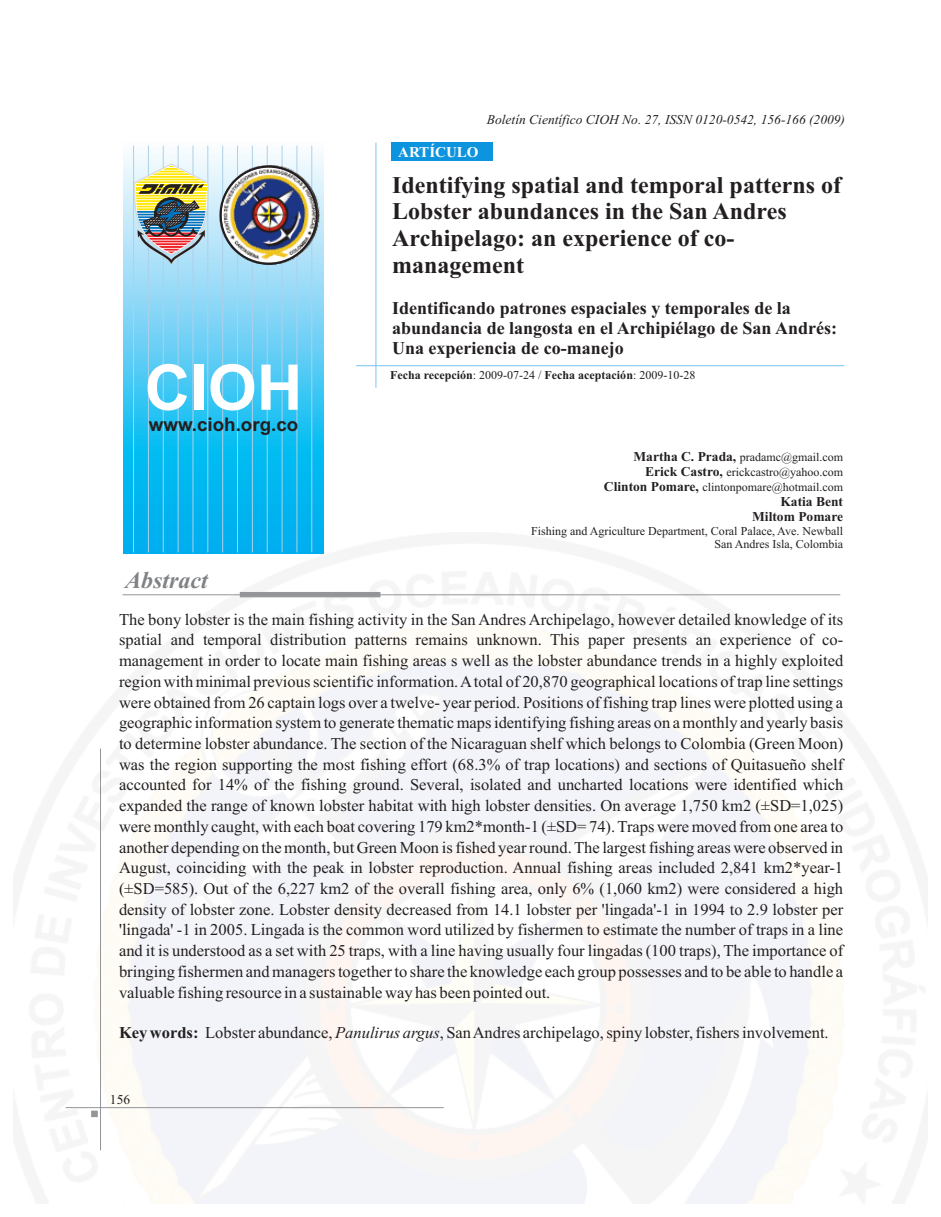
<style>
.page{position:relative;width:941px;height:1217px;background:#fff}
.page>*{position:absolute;margin:0;border:0;box-sizing:border-box;transform-origin:0 0}
.t1{font:700 63px "Arial";color:#fff}
.t2{font:700 24px/26.5px "Times New Roman";color:#231f20}
.t3{font:italic 700 24px "Times New Roman";color:#808285}
.t4{font:700 18.75px "Arial";color:#231f20}
.t5{font:700 18px/20px "Times New Roman";color:#231f20}
.t6{font:16.5px/20.7px "Times New Roman";color:#231f20;text-align:justify}
.t7{font:700 15px "Times New Roman";color:#fff}
.t8{font:italic 13.5px "Times New Roman";color:#231f20}
.t9{font:700 13.5px/15px "Times New Roman";color:#231f20;text-align:right}
.t10{font:13.5px "Times New Roman";color:#231f20}
.t11{font:12px/15px "Times New Roman";color:#231f20;text-align:right}
.t12{font:700 12px "Times New Roman";color:#231f20}
.s1{font-weight:400}
.s2{font-weight:700;font-size:13.5px}
.s3{font-weight:700}
.s4{font-style:italic}
</style>
<div class="page">
<hr style="left:356px;top:365px;width:488px;height:1px;background:#78c4f0">
<hr style="left:375px;top:143px;width:1px;height:244px;background:#78c4f0">
<div style="left:391px;top:142px;width:102px;height:19px;background:#0d94de"></div>
<hr style="left:122px;top:594px;width:718px;height:1px;background:#939598">
<svg style="left:240px;top:592px;width:140px;height:5px"></svg>
<hr style="left:100px;top:748px;width:1px;height:402px;background:#939598">
<hr style="left:66px;top:1107px;width:378px;height:1px;background:#939598">
<svg style="left:91px;top:1110px;width:6px;height:7px"></svg>
<svg style="left:123px;top:145px;width:201px;height:408px;background:#4bc8f3"></svg>
<hr style="left:311px;top:146px;width:1px;height:406px;background:#add1e8">
<hr style="left:297px;top:146px;width:1px;height:406px;background:#add1e8">
<hr style="left:282px;top:146px;width:1px;height:406px;background:#add1e8">
<hr style="left:267px;top:146px;width:1px;height:406px;background:#add1e8">
<hr style="left:252px;top:146px;width:1px;height:406px;background:#add1e8">
<hr style="left:237px;top:146px;width:1px;height:406px;background:#add1e8">
<hr style="left:222px;top:146px;width:1px;height:406px;background:#add1e8">
<hr style="left:207px;top:146px;width:1px;height:406px;background:#add1e8">
<hr style="left:193px;top:146px;width:1px;height:406px;background:#add1e8">
<hr style="left:178px;top:146px;width:1px;height:406px;background:#add1e8">
<hr style="left:163px;top:146px;width:1px;height:406px;background:#add1e8">
<hr style="left:148px;top:146px;width:1px;height:406px;background:#add1e8">
<hr style="left:133px;top:146px;width:1px;height:406px;background:#add1e8">
<img style="left:213px;top:164px;width:111px;height:103px">
<div style="left:219px;top:166px;width:99px;height:99px;border:2px solid #231f20;border-radius:50%"></div>
<img style="left:134px;top:163px;width:74px;height:102px">
<p class="t7" style="left:398px;top:147px;width:82px">ARTÍCULO</p>
<p class="t8" style="left:487px;top:115px;width:360px">Boletín Científico CIOH No. 27, ISSN 0120-0542, 156-166 (2009)</p>
<h1 class="t1" style="left:145px;top:364px;width:159px">CIOH</h1>
<p class="t4" style="left:149px;top:417px;width:151px">www.cioh.org.co</p>
<h2 class="t2" style="left:392px;top:174px;width:450px">Identifying spatial and temporal patterns of<br>Lobster abundances in the San Andres<br>Archipelago: an experience of co&shy;management</h2>
<p class="t5" style="left:392px;top:299px;width:446px">Identificando patrones espaciales y temporales de la abundancia de langosta en el Archipiélago de San Andrés:<br>Una experiencia de co-manejo</p>
<p class="t12" style="left:390px;top:371px;width:307px">Fecha recepción<span class="s1">: 2009-07-24 /</span> Fecha aceptación<span class="s1">: 2009-10-28</span></p>
<p class="t11" style="left:604px;top:451px;width:241px"><span class="s2">Martha C. Prada,</span> pradamc@gmail.com<br><span class="s2">Erick Castro,</span> erickcastro@yahoo.com<br><span class="s2">Clinton Pomare,</span> clintonpomare@hotmail.com</p>
<p class="t9" style="left:752px;top:495px;width:92px">Katia Bent<br>Miltom Pomare</p>
<p class="t11" style="left:531px;top:525px;width:313px;line-height:13.4px">Fishing and Agriculture Department, Coral Palace, Ave. Newball<br>San Andres Isla, Colombia</p>
<h2 class="t3" style="left:125px;top:572px;width:84px">Abstract</h2>
<p class="t6" style="left:119px;top:610px;width:725px">The bony lobster is the main fishing activity in the San Andres Archipelago, however detailed knowledge of its spatial and temporal distribution patterns remains unknown. This paper presents an experience of co&shy;management in order to locate main fishing areas s well as the lobster abundance trends in a highly exploited region with minimal previous scientific information. Atotal of 20,870 geographical locations of trap line settings were obtained from 26 captain logs over a twelve- year period. Positions of fishing trap lines were plotted using a geographic information system to generate thematic maps identifying fishing areas on a monthly and yearly basis to determine lobster abundance. The section of the Nicaraguan shelf which belongs to Colombia (Green Moon) was the region supporting the most fishing effort (68.3% of trap locations) and sections of Quitasueño shelf accounted for 14% of the fishing ground. Several, isolated and uncharted locations were identified which expanded the range of known lobster habitat with high lobster densities. On average 1,750 km2 (±SD=1,025) were monthly caught, with each boat covering 179 km2*month-1 (±SD= 74). Traps were moved from one area to another depending on the month, but Green Moon is fished year round. The largest fishing areas were observed in August, coinciding with the peak in lobster reproduction. Annual fishing areas included 2,841 km2*year-1 (±SD=585). Out of the 6,227 km2 of the overall fishing area, only 6% (1,060 km2) were considered a high density of lobster zone. Lobster density decreased from 14.1 lobster per 'lingada'-1 in 1994 to 2.9 lobster per 'lingada' -1 in 2005. Lingada is the common word utilized by fishermen to estimate the number of traps in a line and it is understood as a set with 25 traps, with a line having usually four lingadas (100 traps), The importance of bringing fishermen and managers together to share the knowledge each group possesses and to be able to handle a valuable fishing resource in a sustainable way has been pointed out.</p>
<p class="t6" style="left:119px;top:1023px;width:711px"><span class="s3">Key words:</span> Lobster abundance, <span class="s4">Panulirus argus</span>, San Andres archipelago, spiny lobster, fishers involvement.</p>
<p class="t10" style="left:110px;top:1094px;width:22px">156</p>
</div>
